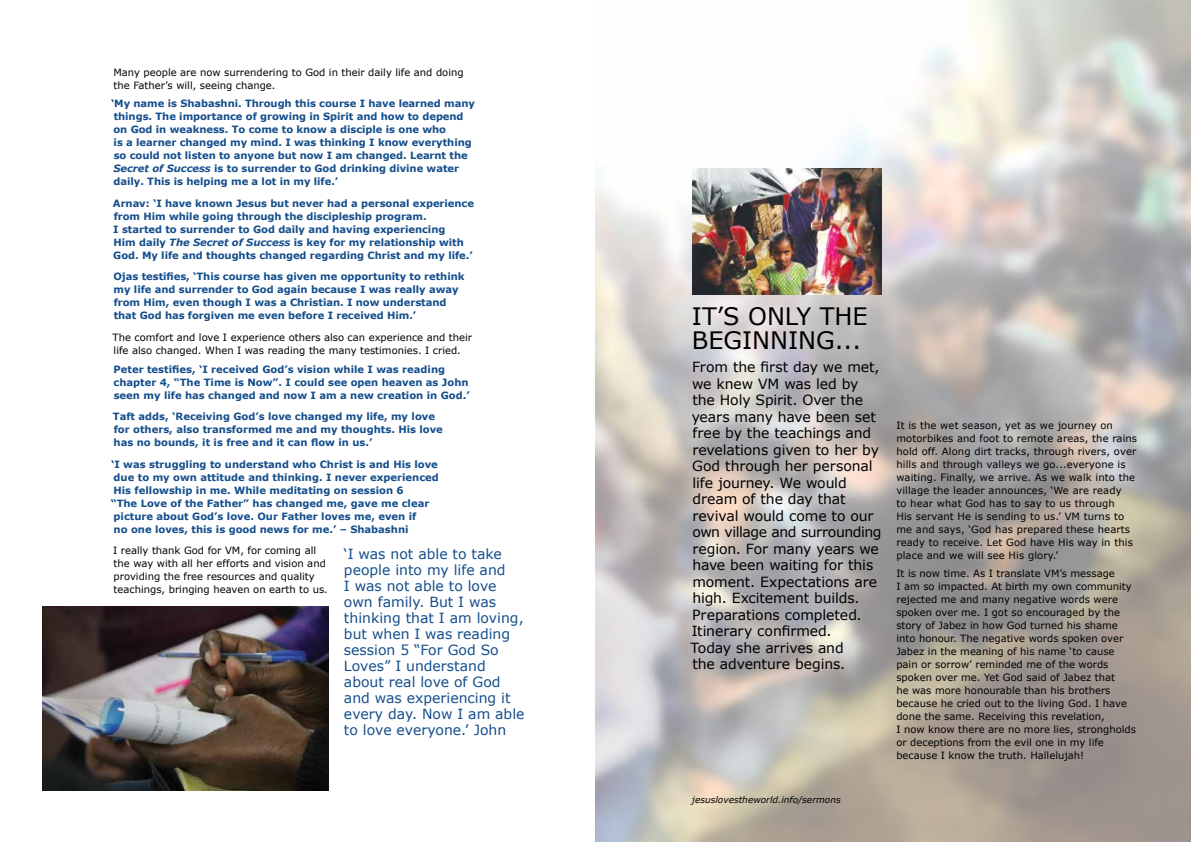
<style>
.page{position:relative;width:1191px;height:842px;background:#fff}
.page>*{position:absolute;margin:0;border:0;box-sizing:border-box;transform-origin:0 0}
.t1{font:24px/24px "Verdana";color:#000}
.t2{font:14px/16.5px "Verdana";letter-spacing:-.01em;color:#000}
.t3{font:14px/16px "Verdana";color:#144e8c}
.t4{font:700 10px/13px "Verdana";letter-spacing:-.005em;color:#144e8c}
.t5{font:10px/13px "Verdana";color:#000}
.t6{font:italic 9px "Verdana";color:#000}
.s1{font-style:italic}
</style>
<div class="page">
<img style="left:595px;top:0;width:596px;height:842px">
<img style="left:43px;top:607px;width:285px;height:184px">
<img style="left:692px;top:168px;width:189px;height:127px">
<p class="t5" style="left:113px;top:66px;width:352px">Many people are now surrendering to God in their daily life and doing the Father’s will, seeing change.</p>
<p class="t4" style="left:111px;top:97px;width:365px">‘My name is Shabashni. Through this course I have learned many things. The importance of growing in Spirit and how to depend on God in weakness. To come to know a disciple is one who<br>is a learner changed my mind. I was thinking I know everything so could not listen to anyone but now I am changed. Learnt the <span class="s1">Secret of Success</span> is to surrender to God drinking divine water daily. This is helping me a lot in my life.’</p>
<p class="t4" style="left:113px;top:197px;width:362px">Arnav: ‘I have known Jesus but never had a personal experience from Him while going through the discipleship program.<br>I started to surrender to God daily and having experiencing<br>Him daily <span class="s1">The Secret of Success</span> is key for my relationship with God. My life and thoughts changed regarding Christ and my life.’</p>
<p class="t4" style="left:113px;top:270px;width:352px">Ojas testifies, ‘This course has given me opportunity to rethink my life and surrender to God again because I was really away from Him, even though I was a Christian. I now understand that God has forgiven me even before I received Him.’</p>
<p class="t5" style="left:112px;top:331px;width:361px">The comfort and love I experience others also can experience and their life also changed. When I was reading the many testimonies. I cried.</p>
<p class="t4" style="left:113px;top:362px;width:358px">Peter testifies, ‘I received God’s vision while I was reading chapter 4, “The Time is Now”. I could see open heaven as John seen my life has changed and now I am a new creation in God.’</p>
<p class="t4" style="left:113px;top:410px;width:331px">Taft adds, ‘Receiving God’s love changed my life, my love for others, also transformed me and my thoughts. His love has no bounds, it is free and it can flow in us.’</p>
<p class="t4" style="left:111px;top:457px;width:329px">‘I was struggling to understand who Christ is and His love due to my own attitude and thinking. I never experienced His fellowship in me. While meditating on session 6<br>“The Love of the Father” has changed me, gave me clear picture about God’s love. Our Father loves me, even if<br>no one loves, this is good news for me.’ – Shabashni</p>
<p class="t5" style="left:113px;top:544px;width:216px">I really thank God for VM, for coming all the way with all her efforts and vision and providing the free resources and quality teachings, bringing heaven on earth to us.</p>
<p class="t3" style="left:344px;top:546px;width:182px">‘I was not able to take people into my life and<br>I was not able to love own family. But I was thinking that I am loving, but when I was reading session 5 “For God So<br>Loves” I understand about real love of God and was experiencing it every day. Now I am able to love everyone.’ John</p>
<h1 class="t1" style="left:692px;top:304px;width:177px">IT’S ONLY THE<br>BEGINNING...</h1>
<p class="t2" style="left:690px;top:359px;width:192px">From the first day we met, we knew VM was led by the Holy Spirit. Over the years many have been set free by the teachings and revelations given to her by<br>God through her personal life journey. We would dream of the day that revival would come to our own village and surrounding region. For many years we have been waiting for this moment. Expectations are high. Excitement builds.<br>Preparations completed.<br>Itinerary confirmed.<br>Today she arrives and<br>the adventure begins.</p>
<p class="t6" style="left:692px;top:794px;width:150px">jesuslovestheworld.info/sermons</p>
<p class="t5" style="left:896px;top:419px;width:242px">It is the wet season, yet as we journey on motorbikes and foot to remote areas, the rains hold off. Along dirt tracks, through rivers, over hills and through valleys we go...everyone is waiting. Finally, we arrive. As we walk into the village the leader announces, ‘We are ready<br>to hear what God has to say to us through<br>His servant He is sending to us.’ VM turns to me and says, ‘God has prepared these hearts ready to receive. Let God have His way in this place and we will see His glory.’</p>
<p class="t5" style="left:896px;top:567px;width:241px">It is now time. As I translate VM’s message<br>I am so impacted. At birth my own community rejected me and many negative words were spoken over me. I got so encouraged by the story of Jabez in how God turned his shame into honour. The negative words spoken over Jabez in the meaning of his name ‘to cause pain or sorrow’ reminded me of the words spoken over me. Yet God said of Jabez that<br>he was more honourable than his brothers because he cried out to the living God. I have done the same. Receiving this revelation,<br>I now know there are no more lies, strongholds or deceptions from the evil one in my life because I know the truth. Hallelujah!</p>
</div>
